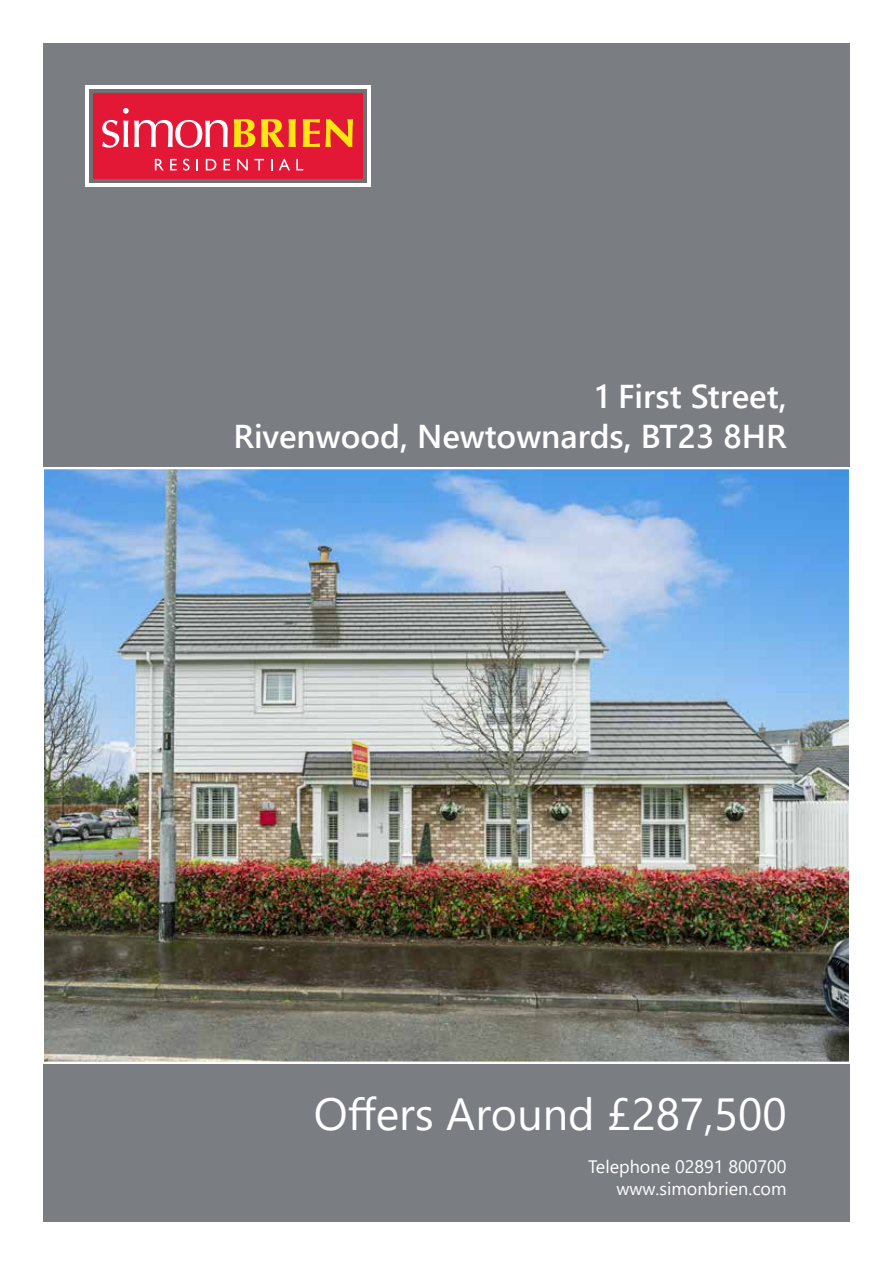
<style>
.page{position:relative;width:893px;height:1263px;background:#fff}
.page>*{position:absolute;margin:0;border:0;box-sizing:border-box;transform-origin:0 0}
.t1{font:45px "Segoe UI";color:#fff}
.t2{font:600 33px/39.6px "Segoe UI";color:#fff;text-align:right}
.t3{font:18px/21.6px "Segoe UI";color:#fff;text-align:right}
</style>
<div class="page">
<div style="left:43px;top:43px;width:807px;height:424px;background:#7a7d82"></div>
<div style="left:43px;top:1064px;width:807px;height:157px;background:#7a7d82"></div>
<img style="left:46px;top:471px;width:801px;height:589px">
<div style="left:85px;top:85px;width:286px;height:102px;background:#fff"></div>
<div style="left:89px;top:89px;width:278px;height:94px;background:#717073"></div>
<div style="left:93px;top:93px;width:270px;height:86px;background:#e31837"></div>
<svg style="left:102px;top:108px;width:126px;height:40px"></svg>
<svg style="left:234px;top:119px;width:21px;height:28px"></svg>
<svg style="left:261px;top:119px;width:35px;height:28px"></svg>
<svg style="left:303px;top:119px;width:50px;height:28px"></svg>
<svg style="left:155px;top:159px;width:9px;height:11px"></svg>
<svg style="left:170px;top:159px;width:7px;height:11px"></svg>
<svg style="left:183px;top:159px;width:7px;height:12px"></svg>
<svg style="left:196px;top:159px;width:2px;height:11px"></svg>
<svg style="left:206px;top:159px;width:10px;height:11px"></svg>
<svg style="left:224px;top:159px;width:6px;height:11px"></svg>
<svg style="left:237px;top:159px;width:11px;height:11px"></svg>
<svg style="left:254px;top:159px;width:10px;height:11px"></svg>
<svg style="left:279px;top:159px;width:11px;height:11px"></svg>
<svg style="left:296px;top:159px;width:7px;height:11px"></svg>
<p class="t2" style="left:233px;top:374px;width:555px">1 First Street,<br>Rivenwood, Newtownards, BT23 8HR</p>
<h1 class="t1" style="left:314px;top:1071px;width:474px">Offers Around £287,500</h1>
<p class="t3" style="left:588px;top:1154px;width:200px">Telephone 02891 800700 www.simonbrien.com</p>
</div>
